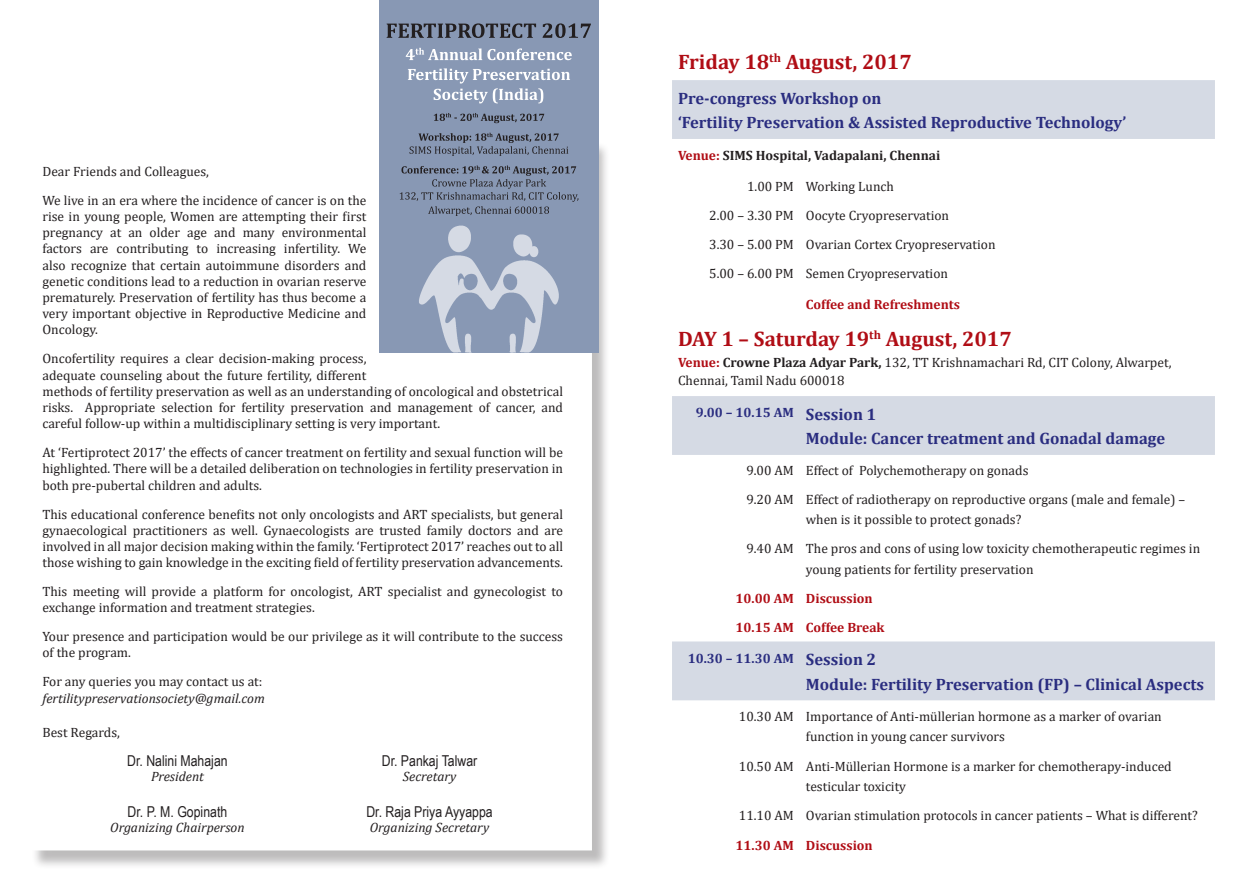
<style>
.page{position:relative;width:1259px;height:893px;background:#fff}
.page>*{position:absolute;margin:0;border:0;box-sizing:border-box;transform-origin:0 0}
.t1{font:700 21px "Cambria";color:#b00d15}
.t2{font:700 16.5px/24.8px "Cambria";color:#2a2d80}
.t3{font:15px "Arial Narrow";color:#231f20}
.t4{font:13.5px/16.2px "Cambria";color:#231f20}
.t5{font:italic 13.5px "Cambria";color:#231f20}
.t6{font:700 13.5px/29.2px "Cambria";color:#b00d15}
.t7{font:700 13.5px "Cambria";color:#2a2d80}
.t8{font:700 13.5px "Cambria";color:#231f20}
.s1{color:#b00d15}
.s2{font-weight:700;color:#b00d15}
.s3{font-weight:700}
.s4{font-size:16.5px}
</style>
<div class="page">
<div style="left:31px;top:142px;width:579px;height:727px;background:#231f20;opacity:.3"></div>
<div style="left:29px;top:139px;width:563px;height:711px;background:#fff"></div>
<div style="left:379px;top:0;width:219px;height:352px;background:#8898b4"></div>
<img style="left:417px;top:225px;width:143px;height:128px">
<svg style="left:672px;top:80px;width:543px;height:620px"></svg>
<svg style="left:400px;top:166px;width:178px;height:50px"></svg>
<svg style="left:409px;top:133px;width:159px;height:23px"></svg>
<svg style="left:434px;top:113px;width:110px;height:10px"></svg>
<svg style="left:408px;top:68px;width:162px;height:35px"></svg>
<svg style="left:406px;top:48px;width:166px;height:12px"></svg>
<svg style="left:387px;top:23px;width:204px;height:15px"></svg>
<p class="t4" style="left:42px;top:157px;width:325px;line-height:29px">Dear Friends and Colleagues,<br>We live in an era where the incidence of cancer is on the</p>
<p class="t4" style="left:42px;top:208px;width:325px;text-align:justify">rise in young people, Women are attempting their first pregnancy at an older age and many environmental factors are contributing to increasing infertility. We also recognize that certain autoimmune disorders and genetic conditions lead to a reduction in ovarian reserve prematurely. Preservation of fertility has thus become a very important objective in Reproductive Medicine and Oncology.</p>
<p class="t4" style="left:42px;top:351px;width:522px">Oncofertility requires a clear decision-making process,<br>adequate counseling about the future fertility, different<br>methods of fertility preservation as well as an understanding of oncological and obstetrical risks. Appropriate selection for fertility preservation and management of cancer, and careful follow-up within a multidisciplinary setting is very important.</p>
<p class="t4" style="left:42px;top:444px;width:522px;text-align:justify">At ‘Fertiprotect 2017’ the effects of cancer treatment on fertility and sexual function will be highlighted. There will be a detailed deliberation on technologies in fertility preservation in both pre-pubertal children and adults.</p>
<p class="t4" style="left:42px;top:506px;width:522px;text-align:justify">This educational conference benefits not only oncologists and ART specialists, but general gynaecological practitioners as well. Gynaecologists are trusted family doctors and are involved in all major decision making within the family. ‘Fertiprotect 2017’ reaches out to all those wishing to gain knowledge in the exciting field of fertility preservation advancements.</p>
<p class="t4" style="left:42px;top:583px;width:522px">This meeting will provide a platform for oncologist, ART specialist and gynecologist to exchange information and treatment strategies.</p>
<p class="t4" style="left:42px;top:628px;width:522px">Your presence and participation would be our privilege as it will contribute to the success of the program.</p>
<p class="t4" style="left:42px;top:674px;width:221px">For any queries you may contact us at:</p>
<p class="t5" style="left:42px;top:688px;width:224px">fertilitypreservationsociety@gmail.com</p>
<p class="t4" style="left:42px;top:724px;width:79px">Best Regards,</p>
<p class="t3" style="left:127px;top:749px;width:102px">Dr. Nalini Mahajan</p>
<p class="t3" style="left:382px;top:749px;width:97px">Dr. Pankaj Talwar</p>
<p class="t5" style="left:151px;top:767px;width:54px">President</p>
<p class="t5" style="left:403px;top:767px;width:55px">Secretary</p>
<p class="t3" style="left:128px;top:800px;width:101px">Dr. P. M. Gopinath</p>
<p class="t3" style="left:366px;top:800px;width:128px">Dr. Raja Priya Ayyappa</p>
<p class="t5" style="left:110px;top:818px;width:136px">Organizing Chairperson</p>
<p class="t5" style="left:370px;top:818px;width:121px">Organizing Secretary</p>
<h1 class="t1" style="left:678px;top:47px;width:235px">Friday 18<sup>th</sup> August, 2017</h1>
<p class="t2" style="left:678px;top:85px;width:450px">Pre-congress Workshop on<br>‘Fertility Preservation &amp; Assisted Reproductive Technology’</p>
<p class="t8" style="left:678px;top:146px;width:264px"><span class="s1">Venue:</span> SIMS Hospital, Vadapalani, Chennai</p>
<p class="t4" style="left:709px;top:171px;width:288px;line-height:29.2px;text-indent:38px">1.00 PM Working Lunch<br>2.00 – 3.30 PM Oocyte Cryopreservation<br>3.30 – 5.00 PM Ovarian Cortex Cryopreservation 5.00 – 6.00 PM Semen Cryopreservation</p>
<p class="t6" style="left:806px;top:289px;width:156px">Coffee and Refreshments</p>
<h1 class="t1" style="left:678px;top:324px;width:335px">DAY 1 – Saturday 19<sup>th</sup> August, 2017</h1>
<p class="t4" style="left:678px;top:354px;width:495px;line-height:18px"><span class="s2">Venue:</span> <span class="s3">Crowne Plaza Adyar Park,</span> 132, TT Krishnamachari Rd, CIT Colony, Alwarpet,<br>Chennai, Tamil Nadu 600018</p>
<p class="t7" style="left:696px;top:403px;width:182px">9.00 – 10.15 AM <span class="s4">Session 1</span></p>
<p class="t2" style="left:806px;top:426px;width:361px">Module: Cancer treatment and Gonadal damage</p>
<p class="t4" style="left:746px;top:455px;width:440px;line-height:29.2px">9.00 AM Effect of Polychemotherapy on gonads<br>9.20 AM Effect of radiotherapy on reproductive organs (male and female) –</p>
<p class="t4" style="left:746px;top:505px;width:455px;line-height:29.2px;text-indent:60px">when is it possible to protect gonads?<br>9.40 AM The pros and cons of using low toxicity chemotherapeutic regimes in</p>
<p class="t4" style="left:806px;top:561px;width:229px">young patients for fertility preservation</p>
<p class="t6" style="left:735px;top:583px;width:150px">10.00 AM Discussion<br>10.15 AM Coffee Break</p>
<p class="t7" style="left:688px;top:648px;width:190px">10.30 – 11.30 AM <span class="s4">Session 2</span></p>
<p class="t2" style="left:806px;top:671px;width:399px">Module: Fertility Preservation (FP) – Clinical Aspects</p>
<p class="t4" style="left:806px;top:706px;width:357px;line-height:20.2px;text-indent:-67px">10.30 AM Importance of Anti-müllerian hormone as a marker of ovarian function in young cancer survivors</p>
<p class="t4" style="left:806px;top:756px;width:367px;line-height:20.2px;text-indent:-67px">10.50 AM Anti-Müllerian Hormone is a marker for chemotherapy-induced testicular toxicity</p>
<p class="t4" style="left:739px;top:808px;width:460px">11.10 AM Ovarian stimulation protocols in cancer patients – What is different?</p>
<p class="t6" style="left:735px;top:830px;width:139px">11.30 AM Discussion</p>
</div>
